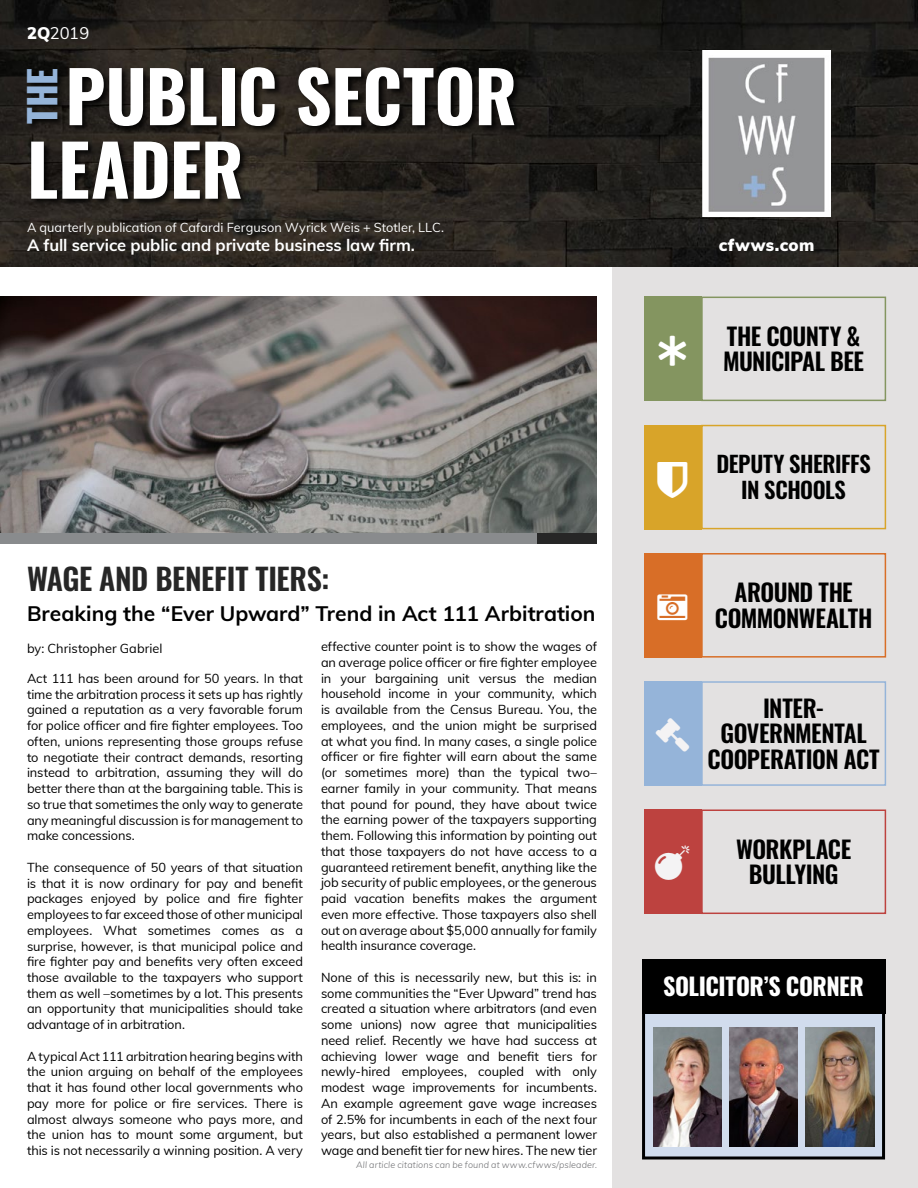
<style>
.page{position:relative;width:918px;height:1188px;background:#fff}
.page>*{position:absolute;margin:0;border:0;box-sizing:border-box;transform-origin:0 0}
.t1{font:700 70.5px/73.5px "Oswald";letter-spacing:-.005em;color:#fff}
.t2{font:700 37.5px "Oswald";color:#95b4d9}
.t3{font:600 30px "Oswald";letter-spacing:-.01em;color:#262626}
.t4{font:600 24px/25.5px "Oswald";letter-spacing:-.02em;color:#000;text-align:center}
.t5{font:700 24px "Oswald";letter-spacing:-.02em;color:#fff}
.t6{font:600 22.5px/25.5px "Oswald";letter-spacing:-.015em;color:#000;text-align:center}
.t7{font:700 21px "Muli";color:#000}
.t8{font:700 16.5px "Muli";letter-spacing:-.005em;color:#fff}
.t9{font:900 16.5px "Muli";letter-spacing:.025em;color:#fff}
.t10{font:16.5px "Muli";color:#fff}
.t11{font:12.75px/15.8px "Muli";letter-spacing:-.005em;color:#000;text-align:justify}
.t12{font:12.75px "Muli";letter-spacing:.005em;color:#fff}
.t13{font:italic 300 9px "Muli";letter-spacing:.015em;color:#6d6e71}
.s1{font-weight:900}
</style>
<div class="page">
<div style="left:612px;top:251px;width:306px;height:937px;background:#e3e1e1"></div>
<img style="left:0;top:0;width:918px;height:267px">
<img style="left:703px;top:50px;width:127px;height:167px">
<div style="left:31px;top:66px;width:492px;height:141px;background:#000;opacity:.85"></div>
<div style="left:25px;top:67px;width:40px;height:64px;background:#000;opacity:.85"></div>
<img style="left:0;top:297px;width:596px;height:237px">
<div style="left:0;top:534px;width:537px;height:10px;background:#898b8d"></div>
<div style="left:537px;top:534px;width:59px;height:10px;background:#262626"></div>
<div style="left:701px;top:809px;width:185px;height:105px;border:2px solid #bd423f"></div>
<div style="left:644px;top:809px;width:57px;height:105px;background:#bd423f"></div>
<div style="left:701px;top:681px;width:185px;height:105px;border:2px solid #95b4d9"></div>
<div style="left:644px;top:681px;width:57px;height:105px;background:#95b4d9"></div>
<div style="left:701px;top:425px;width:185px;height:104px;border:2px solid #d8a429"></div>
<div style="left:644px;top:425px;width:57px;height:104px;background:#d8a429"></div>
<div style="left:701px;top:553px;width:185px;height:105px;border:2px solid #d86e27"></div>
<div style="left:644px;top:553px;width:57px;height:105px;background:#d86e27"></div>
<div style="left:701px;top:297px;width:185px;height:104px;border:2px solid #849560"></div>
<div style="left:644px;top:297px;width:57px;height:104px;background:#849560"></div>
<div style="left:644px;top:1011px;width:240px;height:147px;background:#d1dced"></div>
<div style="left:642px;top:1010px;width:243px;height:150px;border:3px solid #000"></div>
<div style="left:642px;top:959px;width:243px;height:55px;background:#000"></div>
<img style="left:653px;top:1028px;width:68px;height:118px">
<img style="left:729px;top:1028px;width:69px;height:118px">
<img style="left:806px;top:1028px;width:68px;height:118px">
<p class="t10" style="left:27px;top:21px;width:64px"><span class="s1">2Q</span>2019</p>
<h1 class="t1" style="left:27px;top:64px;width:491px;text-indent:38px">PUBLIC SECTOR<br>LEADER</h1>
<h2 class="t2" style="left:22px;top:124px;width:58px;rotate:-90deg">THE</h2>
<p class="t12" style="left:27px;top:218px;width:419px">A quarterly publication of Cafardi Ferguson Wyrick Weis + Stotler, LLC.</p>
<p class="t8" style="left:27px;top:233px;width:390px">A full service public and private business law firm.</p>
<h3 class="t3" style="left:27px;top:563px;width:304px">WAGE AND BENEFIT TIERS:</h3>
<h3 class="t7" style="left:27px;top:598px;width:570px">Breaking the “Ever Upward” Trend in Act 111 Arbitration</h3>
<p class="t11" style="left:27px;top:640px;width:137px">by: Christopher Gabriel</p>
<p class="t11" style="left:27px;top:670px;width:278px">Act 111 has been around for 50 years. In that time the arbitration process it sets up has rightly gained a reputation as a very favorable forum for police officer and fire fighter employees. Too often, unions representing those groups refuse to negotiate their contract demands, resorting instead to arbitration, assuming they will do better there than at the bargaining table. This is so true that sometimes the only way to generate any meaningful discussion is for management to make concessions.</p>
<p class="t11" style="left:27px;top:859px;width:278px">The consequence of 50 years of that situation is that it is now ordinary for pay and benefit packages enjoyed by police and fire fighter employees to far exceed those of other municipal employees. What sometimes comes as a surprise, however, is that municipal police and fire fighter pay and benefits very often exceed those available to the taxpayers who support them as well –sometimes by a lot. This presents an opportunity that municipalities should take advantage of in arbitration.</p>
<p class="t11" style="left:27px;top:1048px;width:278px">A typical Act 111 arbitration hearing begins with the union arguing on behalf of the employees that it has found other local governments who pay more for police or fire services. There is almost always someone who pays more, and the union has to mount some argument, but this is not necessarily a winning position. A very</p>
<p class="t11" style="left:321px;top:638px;width:278px">effective counter point is to show the wages of an average police officer or fire fighter employee in your bargaining unit versus the median household income in your community, which is available from the Census Bureau. You, the employees, and the union might be surprised at what you find. In many cases, a single police officer or fire fighter will earn about the same (or sometimes more) than the typical two– earner family in your community. That means that pound for pound, they have about twice the earning power of the taxpayers supporting them. Following this information by pointing out that those taxpayers do not have access to a guaranteed retirement benefit, anything like the job security of public employees, or the generous paid vacation benefits makes the argument even more effective. Those taxpayers also shell out on average about $5,000 annually for family health insurance coverage.</p>
<p class="t11" style="left:321px;top:969px;width:278px">None of this is necessarily new, but this is: in some communities the “Ever Upward” trend has created a situation where arbitrators (and even some unions) now agree that municipalities need relief. Recently we have had success at achieving lower wage and benefit tiers for newly-hired employees, coupled with only modest wage improvements for incumbents.<br>An example agreement gave wage increases of 2.5% for incumbents in each of the next four years, but also established a permanent lower wage and benefit tier for new hires. The new tier</p>
<p class="t13" style="left:356px;top:1159px;width:242px">All article citations can be found at www.cfwws/psleader.</p>
<p class="t9" style="left:719px;top:233px;width:97px">cfwws.com</p>
<h3 class="t4" style="left:723px;top:325px;width:143px;text-align:left">THE COUNTY &amp;<br>MUNICIPAL BEE</h3>
<h3 class="t6" style="left:716px;top:453px;width:156px">DEPUTY SHERIFFS<br>IN SCHOOLS</h3>
<h3 class="t4" style="left:715px;top:581px;width:159px">AROUND THE<br>COMMONWEALTH</h3>
<h3 class="t4" style="left:708px;top:697px;width:174px">INTER-<br>GOVERNMENTAL<br>COOPERATION ACT</h3>
<h3 class="t4" style="left:736px;top:838px;width:117px">WORKPLACE<br>BULLYING</h3>
<h3 class="t5" style="left:663px;top:974px;width:202px">SOLICITOR’S CORNER</h3>
</div>
